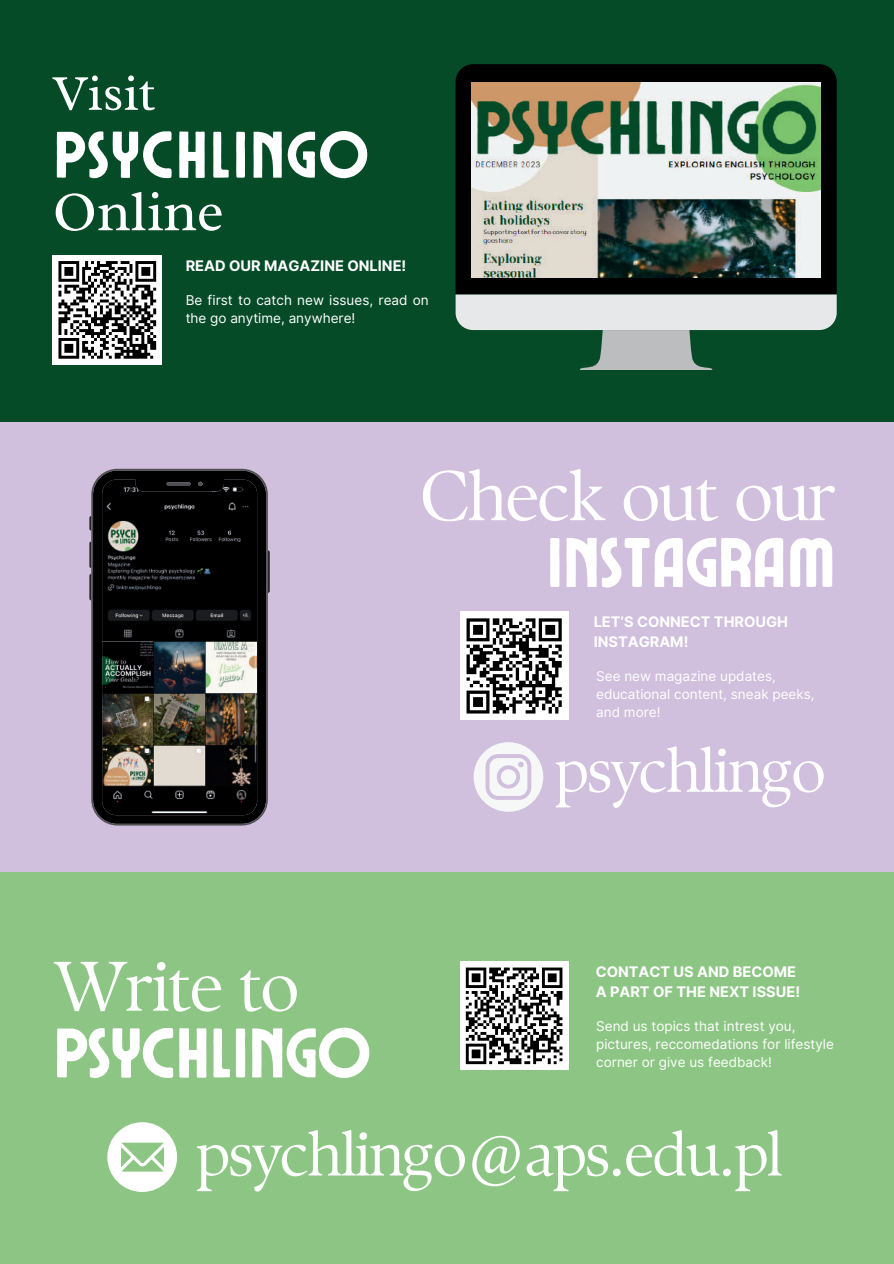
<style>
.page{position:relative;width:894px;height:1264px;background:#fff}
.page>*{position:absolute;margin:0;border:0;box-sizing:border-box;transform-origin:0 0}
.t1{font:70.05px "Ayr Lucidity Condensed";letter-spacing:-.03em;color:#fff}
.t2{font:70.05px "TY Serif D";letter-spacing:-.03em;color:#fff}
.t3{font:65.7px "Ayr Lucidity Condensed";color:#fff}
.t4{font:62.1px "TY Serif D";letter-spacing:-.03em;color:#fff}
.t5{font:56.85px "Radley";color:#fff}
.t6{font:51px "Radley";color:#fff}
.t7{font:700 14.55px/20.2px "Inter";color:#fff}
.t8{font:13.5px/18px "Inter";color:#fff}
</style>
<div class="page">
<div style="left:0;top:0;width:893px;height:1263px;background:#054b28"></div>
<div style="left:0;top:872px;width:893px;height:391px;background:#8dc684"></div>
<div style="left:455px;top:64px;width:381px;height:230px;background:#000"></div>
<svg style="left:455px;top:294px;width:381px;height:76px"></svg>
<img style="left:471px;top:82px;width:348px;height:196px">
<div style="left:0;top:422px;width:893px;height:450px;background:#d0bfdd"></div>
<svg style="left:89px;top:516px;width:2px;height:14px"></svg>
<svg style="left:89px;top:541px;width:2px;height:27px"></svg>
<svg style="left:89px;top:574px;width:2px;height:26px"></svg>
<svg style="left:268px;top:550px;width:2px;height:43px"></svg>
<img style="left:91px;top:469px;width:177px;height:356px">
<svg style="left:473px;top:742px;width:70px;height:69px"></svg>
<svg style="left:107px;top:1122px;width:70px;height:69px"></svg>
<div style="left:53px;top:255px;width:109px;height:109px;background:#fff"></div>
<svg style="left:58px;top:261px;width:99px;height:98px"></svg>
<div style="left:460px;top:612px;width:108px;height:108px;background:#fff"></div>
<svg style="left:466px;top:618px;width:96px;height:96px"></svg>
<div style="left:460px;top:961px;width:108px;height:108px;background:#fff"></div>
<svg style="left:465px;top:967px;width:98px;height:98px"></svg>
<div style="left:107px;top:592px;width:142px;height:13px;background:#000"></div>
<h3 class="t6" style="left:53px;top:60px;width:104px">Visit</h3>
<h2 class="t3" style="left:53px;top:113px;width:318px">PSYCHLINGO</h2>
<h3 class="t5" style="left:53px;top:175px;width:172px">Online</h3>
<p class="t7" style="left:186px;top:256px;width:222px">READ OUR MAGAZINE ONLINE!</p>
<p class="t8" style="left:186px;top:291px;width:244px">Be first to catch new issues, read on the go anytime, anywhere!</p>
<h1 class="t2" style="left:420px;top:448px;width:418px">Check out our</h1>
<h1 class="t1" style="left:545px;top:517px;width:292px">INSTAGRAM</h1>
<p class="t7" style="left:593px;top:611px;width:196px">LET’S CONNECT THROUGH<br>INSTAGRAM!</p>
<p class="t8" style="left:596px;top:667px;width:220px">See new magazine updates, educational content, sneak peeks, and more!</p>
<h3 class="t4" style="left:554px;top:727px;width:273px">psychlingo</h3>
<h1 class="t2" style="left:53px;top:938px;width:248px">Write to</h1>
<h1 class="t1" style="left:53px;top:1008px;width:320px">PSYCHLINGO</h1>
<p class="t8" style="left:596px;top:1017px;width:239px">Send us topics that intrest you, pictures, reccomedations for lifestyle corner or give us feedback!</p>
<p class="t7" style="left:595px;top:961px;width:206px">CONTACT US AND BECOME<br>A PART OF THE NEXT ISSUE!</p>
<h3 class="t4" style="left:196px;top:1111px;width:588px">psychlingo@aps.edu.pl</h3>
</div>
